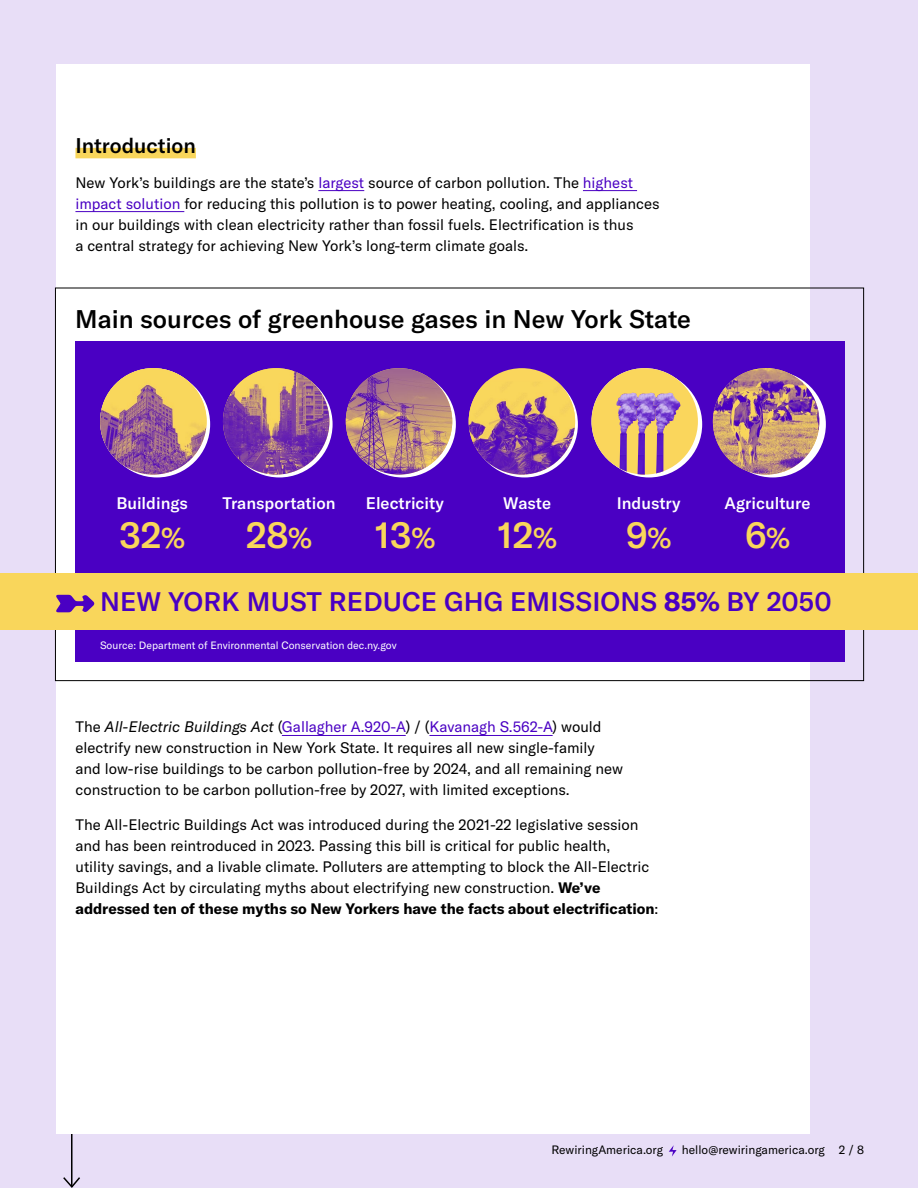
<style>
.page{position:relative;width:918px;height:1188px;background:#e8def7}
.page>*{position:absolute;margin:0;border:0;box-sizing:border-box;transform-origin:0 0}
.t1{font:500 36.75px "GT America";color:#f9d65b}
.t2{font:500 26.4px "GT America";letter-spacing:.005em;color:#4a00c3}
.t3{font:500 25.2px "GT America";color:#000}
.t4{font:500 21px "GT America";color:#000}
.t5{font:500 16.5px "GT America";color:#fff}
.t6{font:15px/21px "GT America";color:#000}
.t7{font:12px "GT America";color:#000}
.t8{font:10.5px "GT America";color:#fff}
.s1{color:#4a00c3}
.s2{font-size:28.35px}
.s3{font-weight:700}
.s4{font-style:italic}
</style>
<div class="page">
<hr style="left:71px;top:933px;width:2px;height:254px;background:#000">
<svg style="left:63px;top:1176px;width:17px;height:12px"></svg>
<div style="left:56px;top:64px;width:753px;height:1070px;background:#fff"></div>
<div style="left:75px;top:148px;width:121px;height:10px;background:#f9d65b"></div>
<hr style="left:318px;top:190px;width:46px;height:1px;background:#4a00c3">
<hr style="left:583px;top:190px;width:54px;height:1px;background:#4a00c3">
<hr style="left:75px;top:211px;width:109px;height:1px;background:#4a00c3">
<hr style="left:282px;top:735px;width:124px;height:1px;background:#4a00c3">
<hr style="left:429px;top:735px;width:124px;height:1px;background:#4a00c3">
<div style="left:75px;top:342px;width:770px;height:320px;background:#4a00c3"></div>
<div style="left:0;top:573px;width:918px;height:57px;background:#f9d65b"></div>
<svg style="left:56px;top:595px;width:38px;height:17px"></svg>
<div style="left:104px;top:371px;width:106px;height:106px;background:#fff;border-radius:50%"></div>
<svg style="left:226px;top:371px;width:107px;height:106px"></svg>
<svg style="left:349px;top:371px;width:107px;height:106px"></svg>
<div style="left:596px;top:371px;width:106px;height:106px;background:#fff;border-radius:50%"></div>
<svg style="left:719px;top:371px;width:107px;height:106px"></svg>
<img style="left:100px;top:368px;width:107px;height:107px;border-radius:53px">
<img style="left:223px;top:368px;width:106px;height:107px;border-radius:53px">
<div style="left:469px;top:368px;width:106px;height:107px;background:#fad65c;border-radius:50%"></div>
<img style="left:469px;top:382px;width:106px;height:93px">
<div style="left:591px;top:368px;width:107px;height:107px;background:#fad65c;border-radius:50%"></div>
<svg style="left:616px;top:393px;width:54px;height:82px"></svg>
<img style="left:653px;top:393px;width:27px;height:80px">
<img style="left:713px;top:368px;width:106px;height:107px;border-radius:53px">
<img style="left:346px;top:368px;width:106px;height:107px;border-radius:53px">
<svg style="left:669px;top:1145px;width:8px;height:12px"></svg>
<h3 class="t4" style="left:75px;top:133px;width:122px">Introduction</h3>
<p class="t6" style="left:75px;top:172px;width:586px">New York’s buildings are the state’s <span class="s1">largest</span> source of carbon pollution. The <span class="s1">highest impact solution</span> for reducing this pollution is to power heating, cooling, and appliances in our buildings with clean electricity rather than fossil fuels. Electrification is thus<br>a central strategy for achieving New York’s long-term climate goals.</p>
<h3 class="t3" style="left:75px;top:304px;width:617px">Main sources of greenhouse gases in New York State</h3>
<p class="t5" style="left:116px;top:493px;width:73px">Buildings</p>
<p class="t5" style="left:223px;top:493px;width:114px">Transportation</p>
<p class="t5" style="left:366px;top:493px;width:80px">Electricity</p>
<p class="t5" style="left:503px;top:493px;width:49px">Waste</p>
<p class="t5" style="left:617px;top:493px;width:66px">Industry</p>
<p class="t5" style="left:724px;top:493px;width:88px">Agriculture</p>
<h1 class="t1" style="left:119px;top:512px;width:67px">32<span class="s2">%</span></h1>
<h1 class="t1" style="left:246px;top:512px;width:67px">28<span class="s2">%</span></h1>
<h1 class="t1" style="left:375px;top:512px;width:62px">13<span class="s2">%</span></h1>
<h1 class="t1" style="left:498px;top:512px;width:61px">12<span class="s2">%</span></h1>
<h1 class="t1" style="left:626px;top:512px;width:46px">9<span class="s2">%</span></h1>
<h1 class="t1" style="left:745px;top:512px;width:46px">6<span class="s2">%</span></h1>
<h2 class="t2" style="left:100px;top:586px;width:733px">NEW YORK MUST REDUCE GHG EMISSIONS <span class="s3">85%</span> BY 2050</h2>
<p class="t8" style="left:100px;top:639px;width:298px">Source: Department of Environmental Conservation dec.ny.gov</p>
<p class="t6" style="left:75px;top:717px;width:549px">The <span class="s4">All-Electric Buildings Act</span> (<span class="s1">Gallagher A.920-A</span>) / (<span class="s1">Kavanagh S.562-A</span>) would electrify new construction in New York State. It requires all new single-family and low-rise buildings to be carbon pollution-free by 2024, and all remaining new construction to be carbon pollution-free by 2027, with limited exceptions.</p>
<p class="t6" style="left:75px;top:814px;width:585px">The All-Electric Buildings Act was introduced during the 2021-22 legislative session and has been reintroduced in 2023. Passing this bill is critical for public health,<br>utility savings, and a livable climate. Polluters are attempting to block the All-Electric Buildings Act by circulating myths about electrifying new construction. <span class="s3">We’ve addressed ten of these myths so New Yorkers have the facts about electrification</span>:</p>
<p class="t7" style="left:551px;top:1142px;width:113px">RewiringAmerica.org</p>
<p class="t7" style="left:682px;top:1142px;width:184px">hello@rewiringamerica.org 2 / 8</p>
</div>
